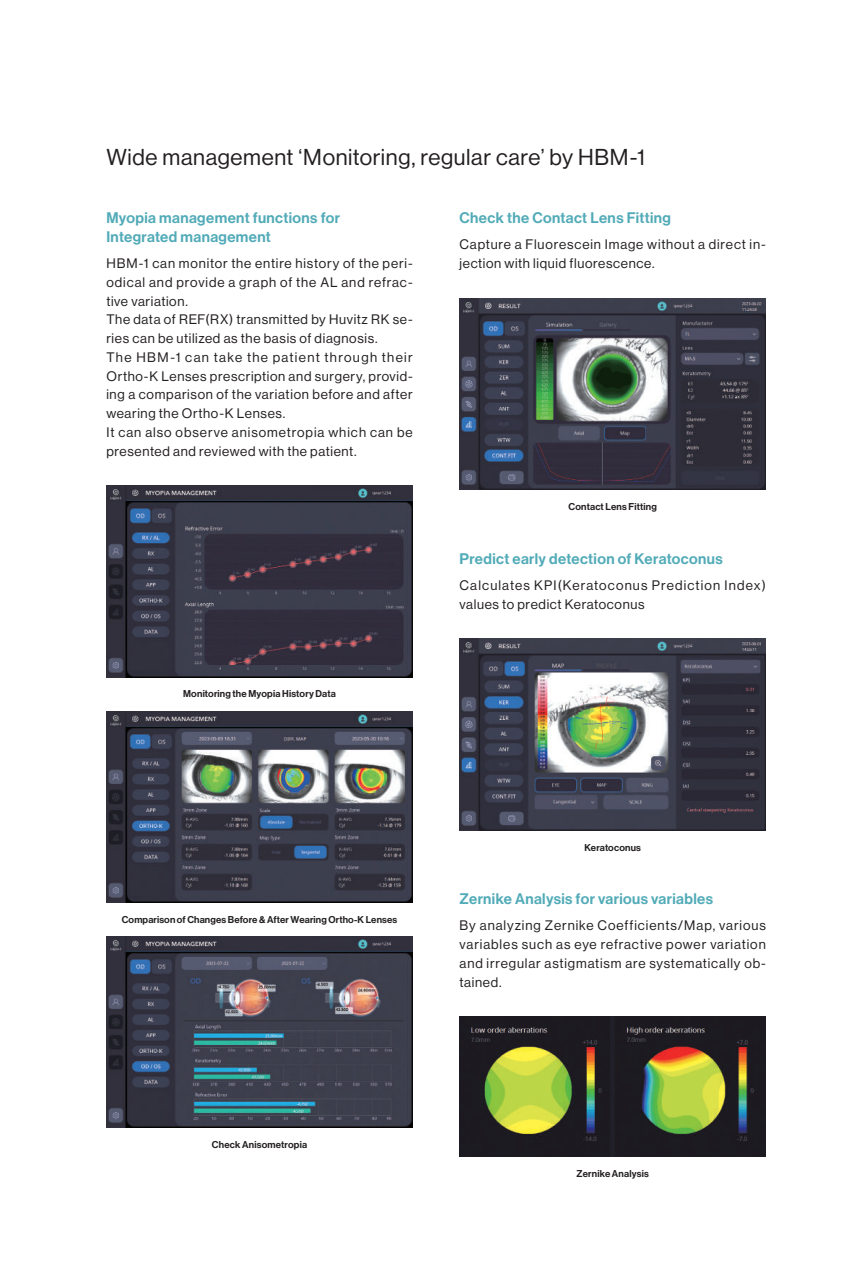
<style>
.page{position:relative;width:851px;height:1263px;background:#fff}
.page>*{position:absolute;margin:0;border:0;box-sizing:border-box;transform-origin:0 0}
.t1{font:22.5px "N Haas Grotesk DS Pro 55 Rg";letter-spacing:.03em;color:#231f20}
.t2{font:15px/18.8px "N Haas Grotesk DS Pro 65 Md";letter-spacing:.025em;color:#52abb8}
.t3{font:13.5px/18.8px "N Haas Grotesk DS Pro 55 Rg";letter-spacing:.05em;color:#231f20}
.t4{font:13.5px/18.8px "N Haas Grotesk DS Pro 55 Rg";letter-spacing:.07em;color:#231f20}
.t5{font:9.75px "N Haas Grotesk DS Pro 65 Md";letter-spacing:.015em;color:#231f20}
</style>
<div class="page">
<img style="left:459px;top:1016px;width:306px;height:141px">
<img style="left:106px;top:486px;width:306px;height:191px">
<img style="left:106px;top:711px;width:306px;height:191px">
<img style="left:106px;top:936px;width:306px;height:192px">
<img style="left:459px;top:639px;width:306px;height:191px">
<img style="left:459px;top:298px;width:306px;height:191px">
<h1 class="t1" style="left:106px;top:144px;width:540px">Wide management ‘Monitoring, regular care’ by HBM-1</h1>
<p class="t2" style="left:106px;top:209px;width:235px">Myopia management functions for<br>Integrated management</p>
<p class="t3" style="left:106px;top:254px;width:308px">HBM-1 can monitor the entire history of the peri&shy;odical and provide a graph of the AL and refrac&shy;tive variation.<br>The data of REF(RX) transmitted by Huvitz RK se&shy;ries can be utilized as the basis of diagnosis.<br>The HBM-1 can take the patient through their Ortho-K Lenses prescription and surgery, provid&shy;ing a comparison of the variation before and after wearing the Ortho-K Lenses.<br>It can also observe anisometropia which can be presented and reviewed with the patient.</p>
<p class="t5" style="left:183px;top:688px;width:154px">Monitoring the Myopia History Data</p>
<p class="t2" style="left:459px;top:209px;width:213px">Check the Contact Lens Fitting</p>
<p class="t3" style="left:459px;top:235px;width:308px">Capture a Fluorescein Image without a direct in&shy;jection with liquid fluorescence.</p>
<p class="t5" style="left:568px;top:501px;width:90px">Contact Lens Fitting</p>
<p class="t2" style="left:459px;top:549px;width:265px">Predict early detection of Keratoconus</p>
<p class="t4" style="left:459px;top:576px;width:308px">Calculates KPI(Keratoconus Prediction Index) values to predict Keratoconus</p>
<p class="t5" style="left:122px;top:914px;width:277px">Comparison of Changes Before &amp; After Wearing Ortho-K Lenses</p>
<p class="t5" style="left:584px;top:841px;width:58px">Keratoconus</p>
<p class="t2" style="left:459px;top:890px;width:255px">Zernike Analysis for various variables</p>
<p class="t3" style="left:459px;top:916px;width:308px;text-align:justify">By analyzing Zernike Coefficients/Map, various variables such as eye refractive power variation and irregular astigmatism are systematically ob&shy;tained.</p>
<p class="t5" style="left:212px;top:1139px;width:97px">Check Anisometropia</p>
<p class="t5" style="left:576px;top:1168px;width:74px">Zernike Analysis</p>
</div>
